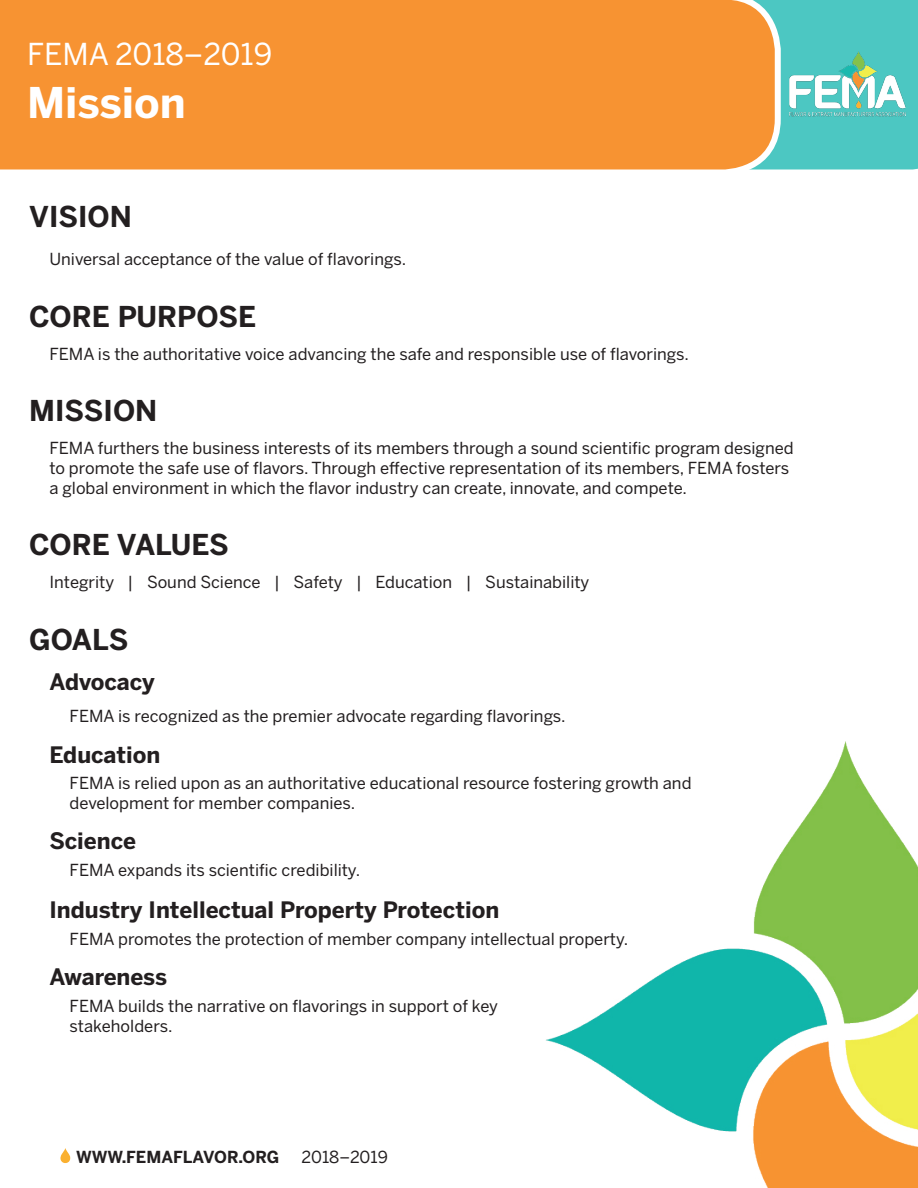
<style>
.page{position:relative;width:918px;height:1188px;background:#fff}
.page>*{position:absolute;margin:0;border:0;box-sizing:border-box;transform-origin:0 0}
.Section_Header_1{font:700 42px "Benton Sans";color:#fff}
.FEMA_year_white{font:30px "Benton Sans";color:#fff}
.Bold_bullet_header{font:700 28.5px "Benton Sans";color:#231f20}
.t1{font:700 22.5px "Benton Sans";color:#231f20}
.Bold_bullet_header-2{font:16.5px/19.8px "Benton Sans";color:#231f20}
.t2{font:700 16.5px "Benton Sans";color:#231f20}
</style>
<div class="page">
<div style="left:781px;top:0;width:137px;height:170px;background:#4cc7c2"></div>
<div style="left:0;top:0;width:781px;height:170px;background:#f79332"></div>
<img style="left:781px;top:43px;width:134px;height:83px">
<svg style="left:60px;top:1148px;width:11px;height:15px"></svg>
<img style="left:546px;top:741px;width:372px;height:447px">
<p class="FEMA_year_white" style="left:27px;top:36px;width:247px">FEMA 2018–2019</p>
<p class="Section_Header_1" style="left:27px;top:76px;width:160px">Mission</p>
<p class="Bold_bullet_header" style="left:29px;top:198px;width:104px">VISION</p>
<p class="Bold_bullet_header-2" style="left:49px;top:249px;width:358px">Universal acceptance of the value of flavorings.</p>
<p class="Bold_bullet_header" style="left:29px;top:298px;width:228px">CORE PURPOSE</p>
<p class="Bold_bullet_header-2" style="left:49px;top:344px;width:641px">FEMA is the authoritative voice advancing the safe and responsible use of flavorings.</p>
<p class="Bold_bullet_header" style="left:29px;top:393px;width:130px">MISSION</p>
<p class="Bold_bullet_header-2" style="left:49px;top:438px;width:746px">FEMA furthers the business interests of its members through a sound scientific program designed to promote the safe use of flavors. Through effective representation of its members, FEMA fosters a global environment in which the flavor industry can create, innovate, and compete.</p>
<p class="Bold_bullet_header" style="left:29px;top:527px;width:201px">CORE VALUES</p>
<p class="Bold_bullet_header-2" style="left:49px;top:572px;width:541px">Integrity | Sound Science | Safety | Education | Sustainability</p>
<p class="Bold_bullet_header" style="left:29px;top:621px;width:101px">GOALS</p>
<p class="t1" style="left:49px;top:668px;width:107px">Advocacy</p>
<p class="Bold_bullet_header-2" style="left:70px;top:706px;width:498px">FEMA is recognized as the premier advocate regarding flavorings.</p>
<p class="t1" style="left:49px;top:740px;width:112px">Education</p>
<p class="Bold_bullet_header-2" style="left:70px;top:773px;width:623px">FEMA is relied upon as an authoritative educational resource fostering growth and development for member companies.</p>
<p class="t1" style="left:49px;top:827px;width:88px">Science</p>
<p class="Bold_bullet_header-2" style="left:70px;top:860px;width:292px">FEMA expands its scientific credibility.</p>
<p class="t1" style="left:49px;top:896px;width:451px">Industry Intellectual Property Protection</p>
<p class="Bold_bullet_header-2" style="left:70px;top:929px;width:560px">FEMA promotes the protection of member company intellectual property.</p>
<p class="t1" style="left:49px;top:963px;width:119px">Awareness</p>
<p class="Bold_bullet_header-2" style="left:70px;top:996px;width:430px">FEMA builds the narrative on flavorings in support of key stakeholders.</p>
<p class="t2" style="left:76px;top:1147px;width:205px">WWW.FEMAFLAVOR.ORG</p>
<p class="Bold_bullet_header-2" style="left:302px;top:1147px;width:88px">2018–2019</p>
</div>
